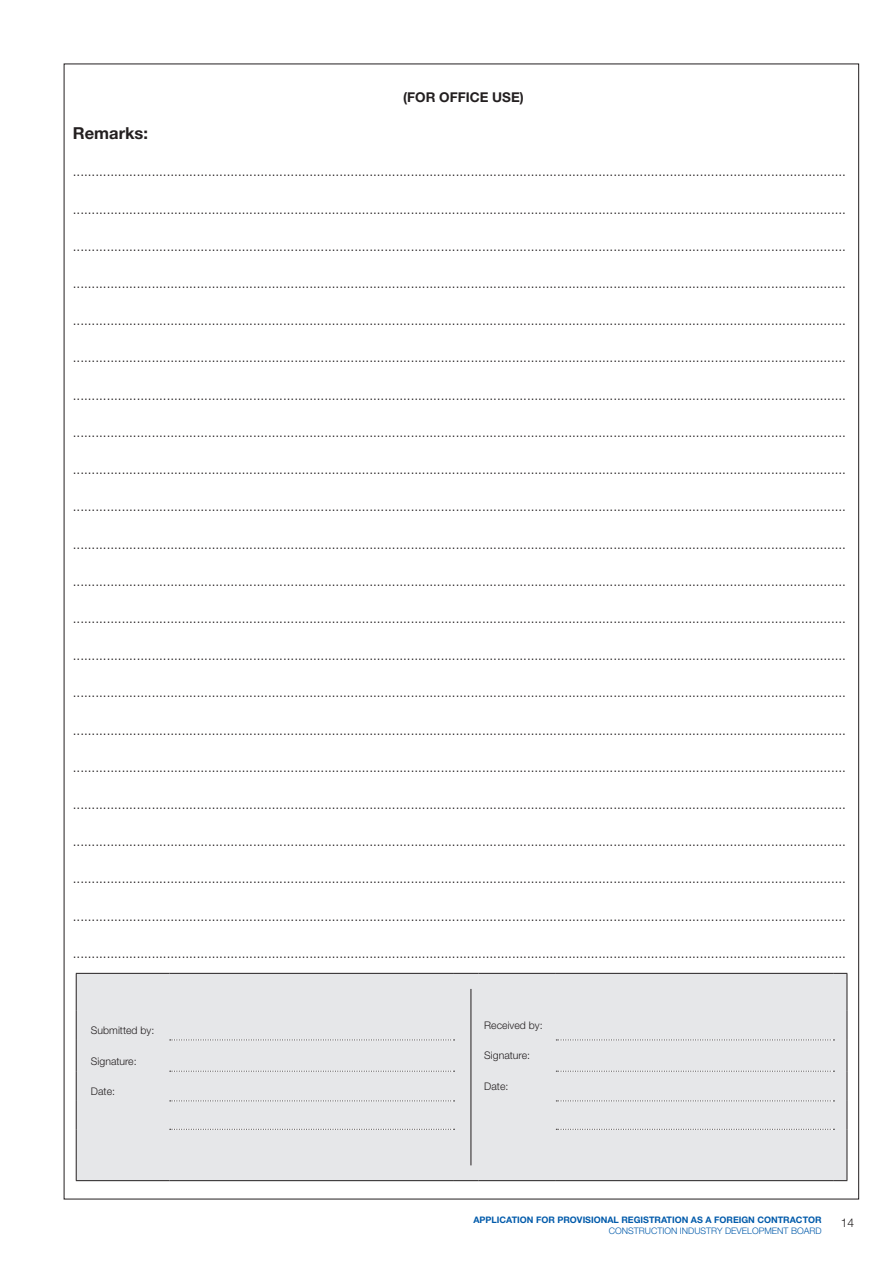
<style>
.page{position:relative;width:893px;height:1263px;background:#fff}
.page>*{position:absolute;margin:0;border:0;box-sizing:border-box;transform-origin:0 0}
.t1{font:700 16.5px "Helvetica Neue LT Std";color:#231f20}
.t2{font:300 13.5px "Helvetica Neue LT Std";color:#231f20}
.t3{font:700 13.5px "Helvetica Neue LT Std";color:#231f20}
.t4{font:300 12px "Helvetica Neue LT Std";color:#231f20}
.t5{font:300 10.5px "Helvetica Neue LT Std";color:#231f20}
.t6{font:700 9px "Helvetica Neue LT Std";color:#015aaa}
.t7{font:300 9px "Helvetica Neue LT Std";color:#015aaa}
</style>
<div class="page">
<div style="left:77px;top:974px;width:770px;height:206px;background:#e6e7e9"></div>
<svg style="left:170px;top:1039px;width:285px;height:1px"></svg>
<svg style="left:556px;top:1039px;width:278px;height:1px"></svg>
<svg style="left:170px;top:1071px;width:285px;height:1px"></svg>
<svg style="left:556px;top:1071px;width:278px;height:1px"></svg>
<svg style="left:556px;top:1100px;width:278px;height:1px"></svg>
<svg style="left:556px;top:1129px;width:278px;height:1px"></svg>
<svg style="left:170px;top:1100px;width:285px;height:1px"></svg>
<svg style="left:170px;top:1129px;width:285px;height:1px"></svg>
<hr style="left:76px;top:973px;width:93px;height:1px;background:#231f20">
<hr style="left:76px;top:974px;width:1px;height:36px;background:#231f20">
<hr style="left:169px;top:973px;width:285px;height:1px;background:#231f20">
<svg style="left:454px;top:973px;width:24px;height:1px"></svg>
<hr style="left:478px;top:973px;width:78px;height:1px;background:#231f20">
<hr style="left:556px;top:973px;width:278px;height:1px;background:#231f20">
<svg style="left:834px;top:973px;width:13px;height:1px"></svg>
<hr style="left:847px;top:974px;width:1px;height:36px;background:#231f20">
<hr style="left:76px;top:1010px;width:1px;height:30px;background:#231f20">
<hr style="left:847px;top:1010px;width:1px;height:30px;background:#231f20">
<hr style="left:76px;top:1040px;width:1px;height:31px;background:#231f20">
<hr style="left:847px;top:1040px;width:1px;height:31px;background:#231f20">
<hr style="left:76px;top:1071px;width:1px;height:30px;background:#231f20">
<hr style="left:847px;top:1071px;width:1px;height:30px;background:#231f20">
<svg style="left:76px;top:1101px;width:1px;height:28px"></svg>
<svg style="left:847px;top:1101px;width:1px;height:28px"></svg>
<hr style="left:76px;top:1129px;width:1px;height:30px;background:#231f20">
<hr style="left:847px;top:1129px;width:1px;height:30px;background:#231f20">
<svg style="left:76px;top:1159px;width:1px;height:21px"></svg>
<hr style="left:76px;top:1180px;width:93px;height:1px;background:#231f20">
<hr style="left:169px;top:1180px;width:285px;height:1px;background:#231f20">
<svg style="left:454px;top:1180px;width:24px;height:1px"></svg>
<hr style="left:478px;top:1180px;width:78px;height:1px;background:#231f20">
<hr style="left:556px;top:1180px;width:278px;height:1px;background:#231f20">
<svg style="left:834px;top:1159px;width:14px;height:22px"></svg>
<hr style="left:471px;top:989px;width:1px;height:176px;background:#231f20">
<p class="t3" style="left:403px;top:89px;width:122px">(FOR OFFICE USE)</p>
<p class="t1" style="left:73px;top:123px;width:77px">Remarks:</p>
<p class="t2" style="left:73px;top:163px;width:775px">..............................................................................................................................................................................................................</p>
<p class="t2" style="left:73px;top:201px;width:775px">..............................................................................................................................................................................................................</p>
<p class="t2" style="left:73px;top:238px;width:775px">..............................................................................................................................................................................................................</p>
<p class="t2" style="left:73px;top:275px;width:775px">..............................................................................................................................................................................................................</p>
<p class="t2" style="left:73px;top:312px;width:775px">..............................................................................................................................................................................................................</p>
<p class="t2" style="left:73px;top:349px;width:775px">..............................................................................................................................................................................................................</p>
<p class="t2" style="left:73px;top:387px;width:775px">..............................................................................................................................................................................................................</p>
<p class="t2" style="left:73px;top:424px;width:775px">..............................................................................................................................................................................................................</p>
<p class="t2" style="left:73px;top:461px;width:775px">..............................................................................................................................................................................................................</p>
<p class="t2" style="left:73px;top:498px;width:775px">..............................................................................................................................................................................................................</p>
<p class="t2" style="left:73px;top:535px;width:775px">..............................................................................................................................................................................................................</p>
<p class="t2" style="left:73px;top:573px;width:775px">..............................................................................................................................................................................................................</p>
<p class="t2" style="left:73px;top:610px;width:775px">..............................................................................................................................................................................................................</p>
<p class="t2" style="left:73px;top:647px;width:775px">..............................................................................................................................................................................................................</p>
<p class="t2" style="left:73px;top:684px;width:775px">..............................................................................................................................................................................................................</p>
<p class="t2" style="left:73px;top:721px;width:775px">..............................................................................................................................................................................................................</p>
<p class="t2" style="left:73px;top:759px;width:775px">..............................................................................................................................................................................................................</p>
<p class="t2" style="left:73px;top:796px;width:775px">..............................................................................................................................................................................................................</p>
<p class="t2" style="left:73px;top:833px;width:775px">..............................................................................................................................................................................................................</p>
<p class="t2" style="left:73px;top:870px;width:775px">..............................................................................................................................................................................................................</p>
<p class="t2" style="left:73px;top:907px;width:775px">..............................................................................................................................................................................................................</p>
<p class="t2" style="left:73px;top:945px;width:775px">..............................................................................................................................................................................................................</p>
<p class="t5" style="left:91px;top:1024px;width:65px">Submitted by:</p>
<p class="t5" style="left:484px;top:1019px;width:60px">Received by:</p>
<p class="t5" style="left:91px;top:1055px;width:47px">Signature:</p>
<p class="t5" style="left:484px;top:1049px;width:47px">Signature:</p>
<p class="t5" style="left:91px;top:1085px;width:26px">Date:</p>
<p class="t5" style="left:484px;top:1080px;width:26px">Date:</p>
<p class="t6" style="left:473px;top:1214px;width:350px">APPLICATION FOR PROVISIONAL REGISTRATION AS A FOREIGN CONTRACTOR</p>
<p class="t7" style="left:609px;top:1225px;width:214px">CONSTRUCTION INDUSTRY DEVELOPMENT BOARD</p>
<p class="t4" style="left:841px;top:1215px;width:15px">14</p>
</div>
